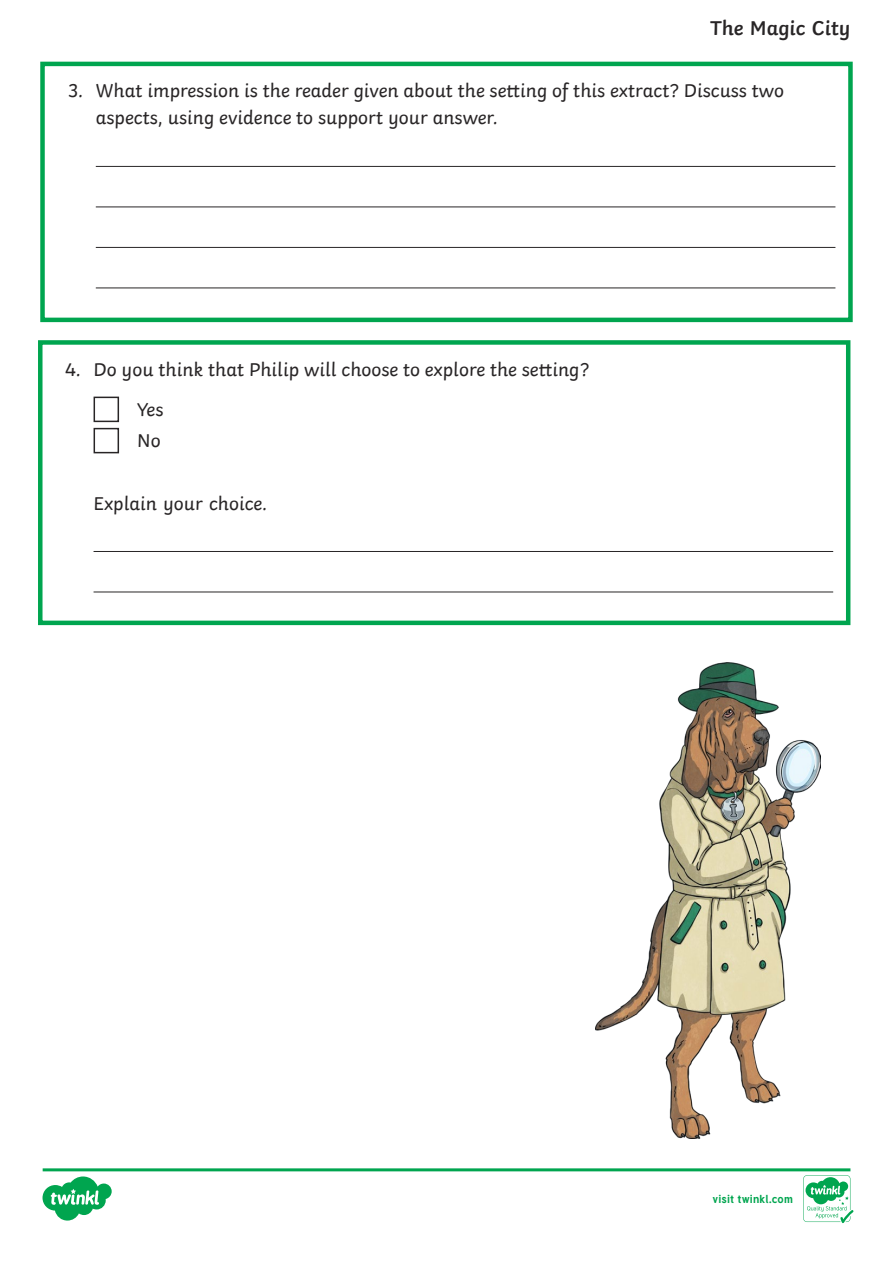
<style>
.page{position:relative;width:893px;height:1263px;background:#fff}
.page>*{position:absolute;margin:0;border:0;box-sizing:border-box;transform-origin:0 0}
.Heading_4{font:600 21px "Twinkl";color:#282526}
.Numbered_Bullets{font:19.5px/27px "Twinkl";color:#282526}
.Multiple_Choice{font:19.5px "Twinkl";color:#282526}
.t1{font:700 11.4px "Tuffy";letter-spacing:.015em;color:#00a54f}
</style>
<div class="page">
<hr style="left:94px;top:551px;width:739px;height:1px;background:#282526">
<hr style="left:94px;top:591px;width:739px;height:1px;background:#282526">
<div style="left:94px;top:397px;width:25px;height:25px;border:2px solid #282526"></div>
<div style="left:94px;top:428px;width:25px;height:25px;border:2px solid #282526"></div>
<div style="left:38px;top:340px;width:812px;height:285px;border:4px solid #00a54f"></div>
<hr style="left:96px;top:166px;width:739px;height:1px;background:#282526">
<hr style="left:96px;top:206px;width:739px;height:1px;background:#282526">
<hr style="left:96px;top:247px;width:739px;height:1px;background:#282526">
<hr style="left:96px;top:287px;width:739px;height:1px;background:#282526">
<div style="left:40px;top:62px;width:813px;height:260px;border:4px solid #00a54f"></div>
<svg style="left:43px;top:1168px;width:810px;height:55px"></svg>
<img style="left:595px;top:662px;width:225px;height:476px">
<p class="Heading_4" style="left:710px;top:11px;width:142px">The Magic City</p>
<p class="Numbered_Bullets" style="left:96px;top:76px;width:690px;text-indent:-27px">3. What impression is the reader given about the setting of this extract? Discuss two aspects, using evidence to support your answer.</p>
<p class="Numbered_Bullets" style="left:65px;top:354px;width:526px">4. Do you think that Philip will choose to explore the setting?</p>
<p class="Multiple_Choice" style="left:137px;top:394px;width:28px">Yes</p>
<p class="Multiple_Choice" style="left:137px;top:425px;width:25px">No</p>
<p class="Multiple_Choice" style="left:94px;top:488px;width:175px">Explain your choice.</p>
<p class="t1" style="left:712px;top:1190px;width:82px">visit twinkl.com</p>
</div>
